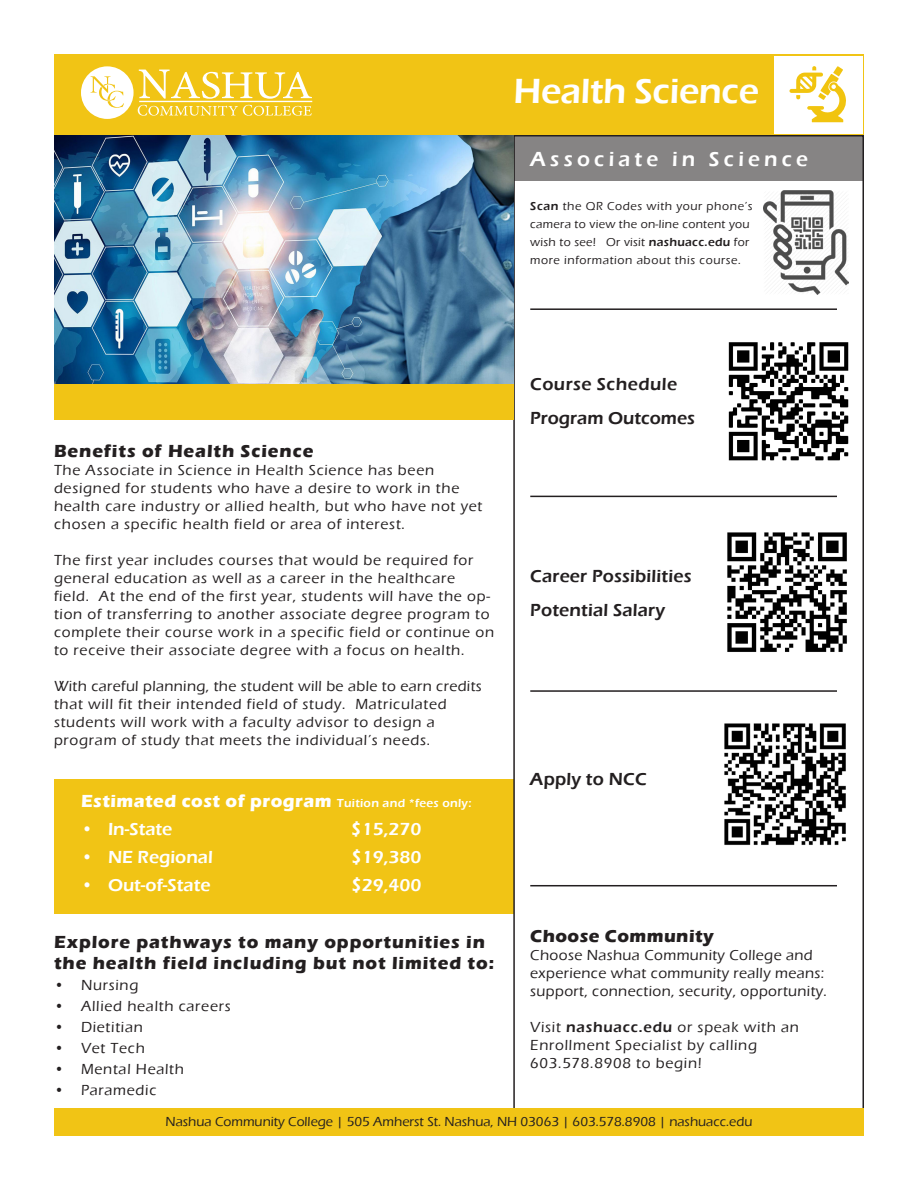
<style>
.page{position:relative;width:918px;height:1188px;background:#fff}
.page>*{position:absolute;margin:0;border:0;box-sizing:border-box;transform-origin:0 0}
.t1{font:600 36px "Eras ITC";letter-spacing:-.01em;color:#fff}
.t2{font:600 21px "Eras ITC";letter-spacing:.2em;color:#fff}
.t3{font:700 18px/21px "Eras ITC";letter-spacing:.05em;color:#231f20}
.t4{font:600 18px "Eras ITC";letter-spacing:.01em;color:#231f20}
.t5{font:600 18px "Eras ITC";color:#fff}
.t6{font:700 18px "Eras ITC";letter-spacing:.025em;color:#fff}
.t7{font:700 18px "Eras ITC";letter-spacing:.025em;color:#231f20}
.t8{font:500 15px/18px "Eras ITC";letter-spacing:.05em;color:#231f20}
.t9{font:500 15px/18px "Eras ITC";letter-spacing:.025em;color:#231f20}
.t10{font:500 13.5px "Eras ITC";color:#231f20}
.t11{font:500 12px/18px "Eras ITC";letter-spacing:.05em;color:#231f20}
.s1{font-style:inherit}
.s2{font-weight:600}
.s3{font-weight:600;font-size:12px}
</style>
<div class="page">
<div style="left:54px;top:779px;width:459px;height:135px;background:#f1c415"></div>
<img style="left:54px;top:135px;width:459px;height:249px">
<div style="left:54px;top:54px;width:810px;height:81px;background:#f1c415"></div>
<div style="left:774px;top:56px;width:88px;height:77px;background:#fff"></div>
<svg style="left:789px;top:66px;width:57px;height:56px"></svg>
<svg style="left:81px;top:66px;width:231px;height:53px"></svg>
<div style="left:55px;top:1109px;width:809px;height:27px;background:#f1c415"></div>
<div style="left:514px;top:135px;width:350px;height:46px;background:#868484"></div>
<img style="left:763px;top:191px;width:85px;height:103px">
<hr style="left:530px;top:496px;width:307px;height:1px;background:#231f20">
<hr style="left:530px;top:308px;width:307px;height:2px;background:#231f20">
<hr style="left:530px;top:690px;width:307px;height:2px;background:#231f20">
<hr style="left:530px;top:885px;width:307px;height:1px;background:#231f20">
<img style="left:727px;top:532px;width:120px;height:120px">
<img style="left:728px;top:342px;width:121px;height:119px">
<img style="left:724px;top:723px;width:122px;height:122px">
<div style="left:54px;top:384px;width:459px;height:36px;background:#f1c415"></div>
<p class="t1" style="left:513px;top:71px;width:247px"><span class="s1">H</span>ealth Science</p>
<p class="t2" style="left:530px;top:147px;width:279px">Associate in Science</p>
<p class="t11" style="left:530px;top:197px;width:224px"><span class="s2">Scan</span> the QR Codes with your phone’s camera to view the on-line content you wish to see! Or visit <span class="s2">nashuacc.edu</span> for more information about this course.</p>
<p class="t3" style="left:54px;top:440px;width:261px">Benefits of Health Science</p>
<p class="t8" style="left:54px;top:461px;width:430px">The Associate in Science in Health Science has been designed for students who have a desire to work in the health care industry or allied health, but who have not yet chosen a specific health field or area of interest.</p>
<p class="t8" style="left:54px;top:551px;width:442px">The first year includes courses that would be required for general education as well as a career in the healthcare<br>field. At the end of the first year, students will have the op&shy;tion of transferring to another associate degree program to complete their course work in a specific field or continue on to receive their associate degree with a focus on health.</p>
<p class="t8" style="left:54px;top:677px;width:429px">With careful planning, the student will be able to earn credits that will fit their intended field of study. Matriculated students will work with a faculty advisor to design a program of study that meets the individual’s needs.</p>
<p class="t6" style="left:81px;top:791px;width:392px">Estimated cost of program <span class="s3">Tuition and *fees only:</span></p>
<p class="t5" style="left:81px;top:819px;width:93px">• In-State</p>
<p class="t5" style="left:351px;top:819px;width:72px">$15,270</p>
<p class="t5" style="left:81px;top:847px;width:133px">• NE Regional</p>
<p class="t5" style="left:351px;top:847px;width:72px">$19,380</p>
<p class="t5" style="left:81px;top:874px;width:131px">• Out-of-State</p>
<p class="t5" style="left:351px;top:874px;width:72px">$29,400</p>
<p class="t3" style="left:54px;top:931px;width:442px">Explore pathways to many opportunities in the health field including but not limited to:</p>
<p class="t8" style="left:54px;top:976px;width:86px">• Nursing</p>
<p class="t8" style="left:54px;top:997px;width:178px">• Allied health careers</p>
<p class="t8" style="left:54px;top:1018px;width:90px">• Dietitian</p>
<p class="t8" style="left:54px;top:1039px;width:92px">• Vet Tech</p>
<p class="t8" style="left:54px;top:1060px;width:131px">• Mental Health</p>
<p class="t8" style="left:54px;top:1081px;width:104px">• Paramedic</p>
<p class="t4" style="left:530px;top:373px;width:148px">Course Schedule</p>
<p class="t4" style="left:530px;top:408px;width:166px">Program Outcomes</p>
<p class="t4" style="left:530px;top:566px;width:163px">Career Possibilities</p>
<p class="t4" style="left:530px;top:599px;width:136px">Potential Salary</p>
<p class="t4" style="left:530px;top:769px;width:118px">Apply to NCC</p>
<p class="t7" style="left:530px;top:925px;width:185px">Choose Community</p>
<p class="t9" style="left:530px;top:946px;width:298px">Choose Nashua Community College and experience what community really means: support, connection, security, opportunity.</p>
<p class="t8" style="left:530px;top:1018px;width:270px">Visit <span class="s2">nashuacc.edu</span> or speak with an<br>Enrollment Specialist by calling<br>603.578.8908 to begin!</p>
<p class="t10" style="left:166px;top:1114px;width:588px">Nashua Community College | 505 Amherst St. Nashua, NH 03063 | 603.578.8908 | nashuacc.edu</p>
</div>
